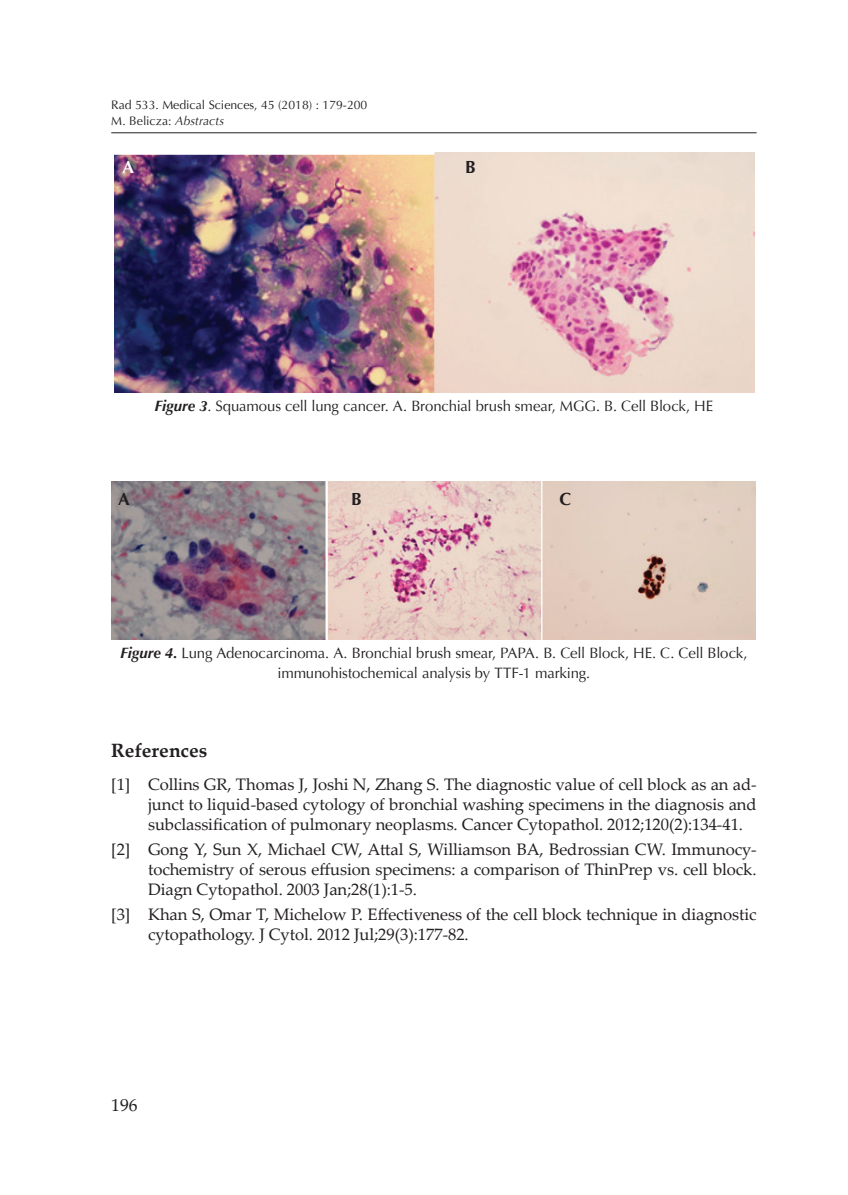
<style>
.page{position:relative;width:848px;height:1195px;background:#fff}
.page>*{position:absolute;margin:0;border:0;box-sizing:border-box;transform-origin:0 0}
.t1{font:700 19.25px "Palatino Linotype";color:#231f20}
.t2{font:700 17.5px "Optima";color:#231f20}
.t3{font:17.5px "Palatino Linotype";color:#231f20}
.t4{font:700 17.5px "Optima";color:#fff}
.t5{font:16.62px/19.9px "Palatino Linotype";letter-spacing:-.005em;color:#231f20;text-align:justify}
.t6{font:14.88px/20.1px "Optima";letter-spacing:-.01em;color:#231f20;text-align:center}
.t7{font:12.25px/15.8px "Optima";color:#231f20}
.s1{font-style:italic}
.s2{font-weight:700;font-style:italic}
</style>
<div class="page">
<hr style="left:111px;top:132px;width:645px;height:1px;background:#231f20">
<img style="left:112px;top:481px;width:643px;height:158px">
<img style="left:115px;top:152px;width:639px;height:241px">
<p class="t7" style="left:111px;top:97px;width:258px">Rad 533. Medical Sciences, 45 (2018) : 179-200<br>M. Belicza: <span class="s1">Abstracts</span></p>
<p class="t4" style="left:122px;top:156px;width:13px">A</p>
<p class="t2" style="left:465px;top:156px;width:12px">B</p>
<p class="t6" style="left:155px;top:396px;width:560px"><span class="s2">Figure 3</span>. Squamous cell lung cancer. A. Bronchial brush smear, MGG. B. Cell Block, HE</p>
<p class="t2" style="left:118px;top:488px;width:13px">A</p>
<p class="t2" style="left:351px;top:488px;width:12px">B</p>
<p class="t2" style="left:559px;top:488px;width:13px">C</p>
<p class="t6" style="left:120px;top:643px;width:628px"><span class="s2">Figure 4.</span> Lung Adenocarcinoma. A. Bronchial brush smear, PAPA. B. Cell Block, HE. C. Cell Block, immunohistochemical analysis by TTF-1 marking.</p>
<p class="t1" style="left:111px;top:736px;width:98px">References</p>
<p class="t5" style="left:148px;top:773px;width:610px;text-indent:-37px">[1] Collins GR, Thomas J, Joshi N, Zhang S. The diagnostic value of cell block as an ad&shy;junct to liquid-based cytology of bronchial washing specimens in the diagnosis and subclassification of pulmonary neoplasms. Cancer Cytopathol. 2012;120(2):134-41.</p>
<p class="t5" style="left:148px;top:838px;width:610px;text-indent:-37px">[2] Gong Y, Sun X, Michael CW, Attal S, Williamson BA, Bedrossian CW. Immunocy&shy;tochemistry of serous effusion specimens: a comparison of ThinPrep vs. cell block.<br>Diagn Cytopathol. 2003 Jan;28(1):1-5.</p>
<p class="t5" style="left:148px;top:903px;width:610px;text-indent:-37px">[3] Khan S, Omar T, Michelow P. Effectiveness of the cell block technique in diagnostic cytopathology. J Cytol. 2012 Jul;29(3):177-82.</p>
<p class="t3" style="left:111px;top:1092px;width:28px">196</p>
</div>
